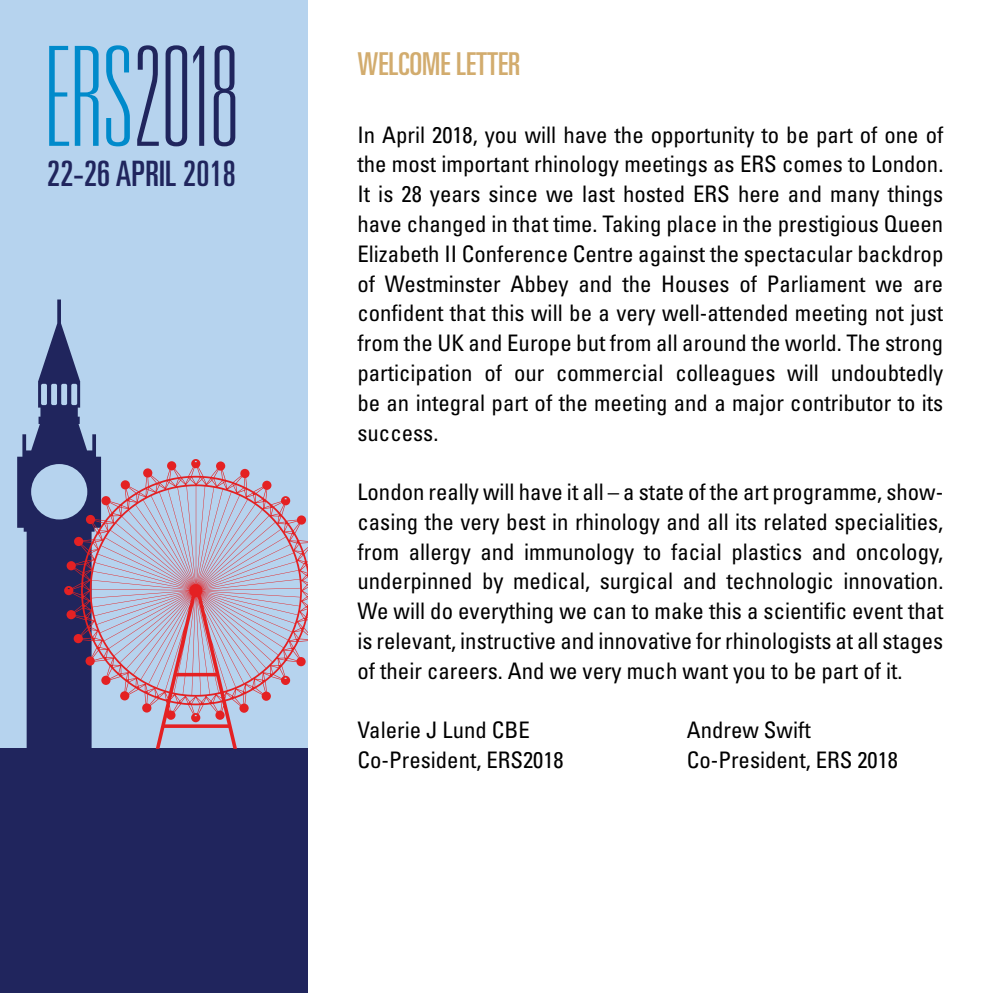
<style>
.page{position:relative;width:993px;height:993px;background:#fff}
.page>*{position:absolute;margin:0;border:0;box-sizing:border-box;transform-origin:0 0}
.t1{font:ultra-condensed 35px "Univers";letter-spacing:.005em;color:#20255d}
.t2{font:ultra-condensed 31.5px "Univers";color:#d2ac6e}
.t3{font:condensed 22.75px/29.8px "Univers";color:#000;text-align:justify}
</style>
<div class="page">
<div style="left:0;top:0;width:308px;height:992px;background:#b6d3ee"></div>
<div style="left:0;top:748px;width:308px;height:244px;background:#20255d"></div>
<svg style="left:17px;top:299px;width:84px;height:449px"></svg>
<svg style="left:64px;top:459px;width:244px;height:289px"></svg>
<svg style="left:49px;top:46px;width:20px;height:100px"></svg>
<svg style="left:75px;top:46px;width:24px;height:100px"></svg>
<svg style="left:106px;top:45px;width:24px;height:101px"></svg>
<svg style="left:137px;top:45px;width:22px;height:101px"></svg>
<svg style="left:165px;top:45px;width:22px;height:101px"></svg>
<svg style="left:193px;top:46px;width:11px;height:100px"></svg>
<svg style="left:214px;top:45px;width:21px;height:101px"></svg>
<h1 class="t1" style="left:47px;top:153px;width:190px">22-26 APRIL 2018</h1>
<h2 class="t2" style="left:357px;top:46px;width:164px">WELCOME LETTER</h2>
<p class="t3" style="left:357px;top:119px;width:587px">In April 2018, you will have the opportunity to be part of one of the most important rhinology meetings as ERS comes to London.<br>It is 28 years since we last hosted ERS here and many things have changed in that time. Taking place in the prestigious Queen Elizabeth II Conference Centre against the spectacular backdrop of Westminster Abbey and the Houses of Parliament we are confident that this will be a very well-attended meeting not just from the UK and Europe but from all around the world. The strong participation of our commercial colleagues will undoubtedly be an integral part of the meeting and a major contributor to its success.</p>
<p class="t3" style="left:357px;top:476px;width:587px">London really will have it all – a state of the art programme, show&shy;casing the very best in rhinology and all its related specialities, from allergy and immunology to facial plastics and oncology, underpinned by medical, surgical and technologic innovation.<br>We will do everything we can to make this a scientific event that is relevant, instructive and innovative for rhinologists at all stages of their careers. And we very much want you to be part of it.</p>
<p class="t3" style="left:357px;top:714px;width:174px">Valerie J Lund CBE</p>
<p class="t3" style="left:686px;top:714px;width:125px">Andrew Swift</p>
<p class="t3" style="left:357px;top:744px;width:207px">Co-President, ERS2018</p>
<p class="t3" style="left:686px;top:744px;width:213px">Co-President, ERS 2018</p>
</div>
